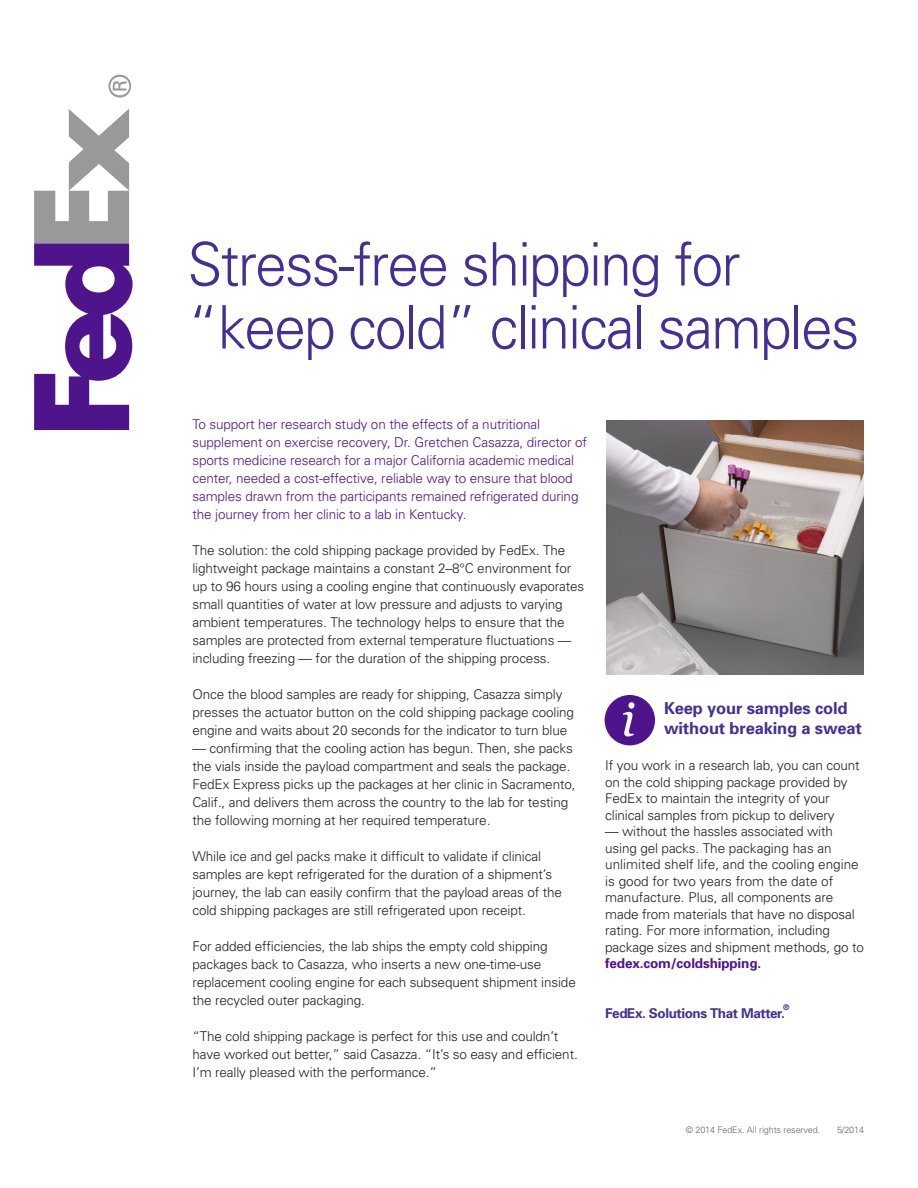
<style>
.page{position:relative;width:918px;height:1188px;background:#fff}
.page>*{position:absolute;margin:0;border:0;box-sizing:border-box;transform-origin:0 0}
.Headline{font:300 60px/63px "Univers";letter-spacing:-.03em;color:#452f92;scale:.95 1}
.Footer_Subhead{font:700 16.5px/19.5px "Univers";letter-spacing:-.01em;color:#452f92}
.Intro{font:300 13.5px/18px "Univers";letter-spacing:-.01em;color:#231f20}
.t1{font:300 13.5px/18px "Univers";letter-spacing:-.01em;color:#4d148c}
.Text_wBullets{font:700 13.5px "Univers";letter-spacing:-.03em;color:#452f92}
.Text{font:300 9px "Univers";letter-spacing:-.01em;color:#666}
.Text_wBullets-2{font:700 7.8px "Univers";color:#452f92}
.s1{font-weight:700;color:#4d148c}
</style>
<div class="page">
<img style="left:606px;top:420px;width:258px;height:255px">
<svg style="left:108px;top:75px;width:23px;height:23px"></svg>
<svg style="left:34px;top:109px;width:99px;height:321px"></svg>
<div style="left:605px;top:695px;width:50px;height:50px;background:#4d148c;border-radius:50%"></div>
<svg style="left:623px;top:702px;width:11px;height:35px"></svg>
<p class="Headline" style="left:188px;top:231px;width:709px">Stress-free shipping for “keep cold” clinical samples</p>
<p class="t1" style="left:192px;top:415px;width:396px">To support her research study on the effects of a nutritional supplement on exercise recovery, Dr. Gretchen Casazza, director of sports medicine research for a major California academic medical center, needed a cost-effective, reliable way to ensure that blood samples drawn from the participants remained refrigerated during the journey from her clinic to a lab in Kentucky.</p>
<p class="Intro" style="left:192px;top:541px;width:393px">The solution: the cold shipping package provided by FedEx. The lightweight package maintains a constant 2–8°C environment for up to 96 hours using a cooling engine that continuously evaporates small quantities of water at low pressure and adjusts to varying ambient temperatures. The technology helps to ensure that the samples are protected from external temperature fluctuations — including freezing — for the duration of the shipping process.</p>
<p class="Intro" style="left:192px;top:685px;width:383px">Once the blood samples are ready for shipping, Casazza simply presses the actuator button on the cold shipping package cooling engine and waits about 20 seconds for the indicator to turn blue</p>
<p class="Intro" style="left:192px;top:739px;width:385px">— confirming that the cooling action has begun. Then, she packs the vials inside the payload compartment and seals the package.<br>FedEx Express picks up the packages at her clinic in Sacramento, Calif., and delivers them across the country to the lab for testing the following morning at her required temperature.</p>
<p class="Intro" style="left:192px;top:847px;width:371px">While ice and gel packs make it difficult to validate if clinical samples are kept refrigerated for the duration of a shipment’s journey, the lab can easily confirm that the payload areas of the cold shipping packages are still refrigerated upon receipt.</p>
<p class="Intro" style="left:192px;top:937px;width:385px">For added efficiencies, the lab ships the empty cold shipping packages back to Casazza, who inserts a new one-time-use replacement cooling engine for each subsequent shipment inside the recycled outer packaging.</p>
<p class="Intro" style="left:192px;top:1027px;width:387px">“The cold shipping package is perfect for this use and couldn’t have worked out better,” said Casazza. “It’s so easy and efficient.<br>I’m really pleased with the performance.”</p>
<p class="Footer_Subhead" style="left:664px;top:698px;width:199px">Keep your samples cold without breaking a sweat</p>
<p class="Intro" style="left:605px;top:757px;width:256px;line-height:16.5px">If you work in a research lab, you can count on the cold shipping package provided by FedEx to maintain the integrity of your clinical samples from pickup to delivery</p>
<p class="Intro" style="left:605px;top:823px;width:260px;line-height:16.5px">— without the hassles associated with using gel packs. The packaging has an unlimited shelf life, and the cooling engine is good for two years from the date of manufacture. Plus, all components are made from materials that have no disposal rating. For more information, including package sizes and shipment methods, go to <span class="s1">fedex.com/coldshipping.</span></p>
<p class="Text_wBullets" style="left:605px;top:1004px;width:181px">FedEx. Solutions That Matter.</p>
<p class="Text_wBullets-2" style="left:783px;top:1002px;width:8px">®</p>
<p class="Text" style="left:686px;top:1124px;width:136px">© 2014 FedEx. All rights reserved.</p>
<p class="Text" style="left:837px;top:1124px;width:29px">5/2014</p>
</div>
